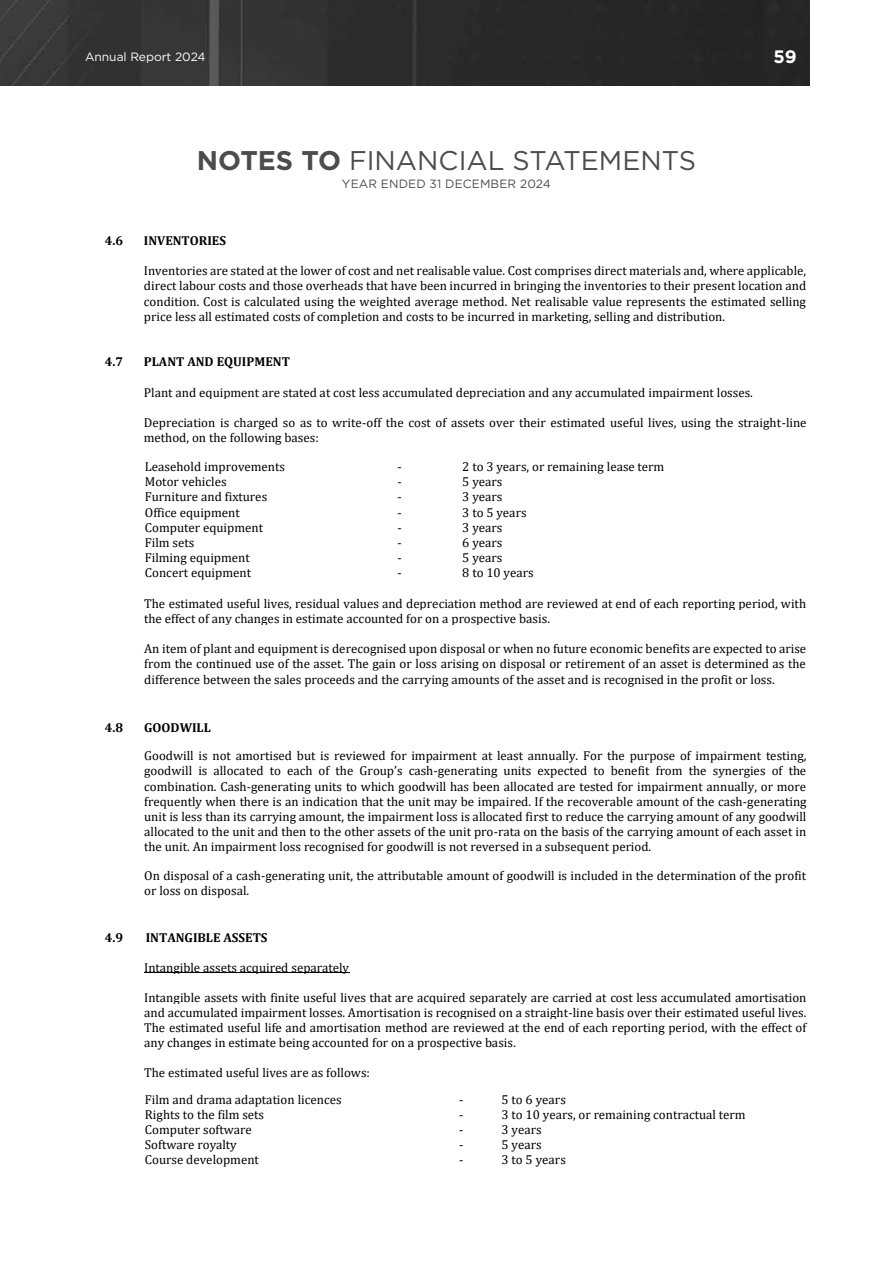
<style>
.page{position:relative;width:893px;height:1263px;background:#fff}
.page>*{position:absolute;margin:0;border:0;box-sizing:border-box;transform-origin:0 0}
.t1{font:27px "Gotham";color:#4b4c4d}
.t2{font:700 18px "Gotham";color:#fff}
.t3{font:12.9px/15.1px "Cambria";color:#000;text-align:justify}
.t4{font:700 12.9px "Cambria";color:#000}
.t5{font:12px "Gotham";letter-spacing:.01em;color:#4b4c4d}
.t6{font:12px "Gotham";color:#fff}
.s1{font-weight:700}
</style>
<div class="page">
<hr style="left:144px;top:972px;width:205px;height:1px;background:#000">
<img style="left:0;top:0;width:809px;height:85px">
<p class="t6" style="left:85px;top:49px;width:122px">Annual Report 2024</p>
<h1 class="t1" style="left:197px;top:144px;width:501px"><span class="s1">NOTES TO</span> FINANCIAL STATEMENTS</h1>
<p class="t5" style="left:342px;top:176px;width:211px">YEAR ENDED 31 DECEMBER 2024</p>
<p class="t4" style="left:105px;top:156px;width:426px">G.H.Y CULTURE &amp; MEDIA HOLDING CO., LIMITED AND ITS SUBSIDIARIES</p>
<h2 class="t2" style="left:773px;top:44px;width:25px">59</h2>
<p class="t4" style="left:105px;top:231px;width:20px">4.6</p>
<p class="t4" style="left:144px;top:231px;width:84px">INVENTORIES</p>
<p class="t3" style="left:144px;top:263px;width:664px">Inventories are stated at the lower of cost and net realisable value. Cost comprises direct materials and, where applicable, direct labour costs and those overheads that have been incurred in bringing the inventories to their present location and condition. Cost is calculated using the weighted average method. Net realisable value represents the estimated selling price less all estimated costs of completion and costs to be incurred in marketing, selling and distribution.</p>
<p class="t4" style="left:105px;top:353px;width:20px">4.7</p>
<p class="t4" style="left:144px;top:353px;width:148px">PLANT AND EQUIPMENT</p>
<p class="t3" style="left:144px;top:385px;width:611px">Plant and equipment are stated at cost less accumulated depreciation and any accumulated impairment losses.</p>
<p class="t3" style="left:144px;top:415px;width:664px">Depreciation is charged so as to write-off the cost of assets over their estimated useful lives, using the straight-line method, on the following bases:</p>
<p class="t3" style="left:145px;top:459px;width:142px">Leasehold improvements</p>
<p class="t3" style="left:397px;top:459px;width:6px">-</p>
<p class="t3" style="left:462px;top:459px;width:204px">2 to 3 years, or remaining lease term</p>
<p class="t3" style="left:145px;top:474px;width:83px">Motor vehicles</p>
<p class="t3" style="left:397px;top:474px;width:6px">-</p>
<p class="t3" style="left:462px;top:474px;width:42px">5 years</p>
<p class="t3" style="left:145px;top:489px;width:124px">Furniture and fixtures</p>
<p class="t3" style="left:397px;top:489px;width:6px">-</p>
<p class="t3" style="left:462px;top:489px;width:42px">3 years</p>
<p class="t3" style="left:145px;top:504px;width:96px">Office equipment</p>
<p class="t3" style="left:397px;top:504px;width:6px">-</p>
<p class="t3" style="left:462px;top:504px;width:66px">3 to 5 years</p>
<p class="t3" style="left:145px;top:520px;width:120px">Computer equipment</p>
<p class="t3" style="left:397px;top:520px;width:6px">-</p>
<p class="t3" style="left:462px;top:520px;width:42px">3 years</p>
<p class="t3" style="left:145px;top:535px;width:51px">Film sets</p>
<p class="t3" style="left:397px;top:535px;width:6px">-</p>
<p class="t3" style="left:462px;top:535px;width:42px">6 years</p>
<p class="t3" style="left:145px;top:550px;width:106px">Filming equipment</p>
<p class="t3" style="left:397px;top:550px;width:6px">-</p>
<p class="t3" style="left:462px;top:550px;width:42px">5 years</p>
<p class="t3" style="left:145px;top:565px;width:108px">Concert equipment</p>
<p class="t3" style="left:397px;top:565px;width:6px">-</p>
<p class="t3" style="left:462px;top:565px;width:73px">8 to 10 years</p>
<p class="t3" style="left:144px;top:596px;width:663px">The estimated useful lives, residual values and depreciation method are reviewed at end of each reporting period, with the effect of any changes in estimate accounted for on a prospective basis.</p>
<p class="t3" style="left:144px;top:641px;width:663px">An item of plant and equipment is derecognised upon disposal or when no future economic benefits are expected to arise from the continued use of the asset. The gain or loss arising on disposal or retirement of an asset is determined as the difference between the sales proceeds and the carrying amounts of the asset and is recognised in the profit or loss.</p>
<p class="t4" style="left:105px;top:718px;width:20px">4.8</p>
<p class="t4" style="left:144px;top:718px;width:68px">GOODWILL</p>
<p class="t3" style="left:144px;top:748px;width:664px">Goodwill is not amortised but is reviewed for impairment at least annually. For the purpose of impairment testing, goodwill is allocated to each of the Group’s cash-generating units expected to benefit from the synergies of the combination. Cash-generating units to which goodwill has been allocated are tested for impairment annually, or more frequently when there is an indication that the unit may be impaired. If the recoverable amount of the cash-generating unit is less than its carrying amount, the impairment loss is allocated first to reduce the carrying amount of any goodwill allocated to the unit and then to the other assets of the unit pro-rata on the basis of the carrying amount of each asset in the unit. An impairment loss recognised for goodwill is not reversed in a subsequent period.</p>
<p class="t3" style="left:144px;top:868px;width:663px">On disposal of a cash-generating unit, the attributable amount of goodwill is included in the determination of the profit or loss on disposal.</p>
<p class="t4" style="left:105px;top:928px;width:20px">4.9</p>
<p class="t4" style="left:146px;top:928px;width:123px">INTANGIBLE ASSETS</p>
<p class="t3" style="left:144px;top:959px;width:206px">Intangible assets acquired separately</p>
<p class="t3" style="left:144px;top:990px;width:664px">Intangible assets with finite useful lives that are acquired separately are carried at cost less accumulated amortisation and accumulated impairment losses. Amortisation is recognised on a straight-line basis over their estimated useful lives.<br>The estimated useful life and amortisation method are reviewed at the end of each reporting period, with the effect of any changes in estimate being accounted for on a prospective basis.</p>
<p class="t3" style="left:144px;top:1059px;width:227px;line-height:26.5px">The estimated useful lives are as follows:<br>Film and drama adaptation licences</p>
<p class="t3" style="left:459px;top:1092px;width:6px">-</p>
<p class="t3" style="left:501px;top:1092px;width:66px">5 to 6 years</p>
<p class="t3" style="left:145px;top:1107px;width:121px">Rights to the film sets</p>
<p class="t3" style="left:459px;top:1107px;width:6px">-</p>
<p class="t3" style="left:501px;top:1107px;width:246px">3 to 10 years, or remaining contractual term</p>
<p class="t3" style="left:145px;top:1122px;width:108px">Computer software</p>
<p class="t3" style="left:459px;top:1122px;width:6px">-</p>
<p class="t3" style="left:501px;top:1122px;width:42px">3 years</p>
<p class="t3" style="left:145px;top:1137px;width:93px">Software royalty</p>
<p class="t3" style="left:459px;top:1137px;width:6px">-</p>
<p class="t3" style="left:501px;top:1137px;width:42px">5 years</p>
<p class="t3" style="left:145px;top:1152px;width:116px">Course development</p>
<p class="t3" style="left:459px;top:1152px;width:6px">-</p>
<p class="t3" style="left:501px;top:1152px;width:66px">3 to 5 years</p>
</div>
